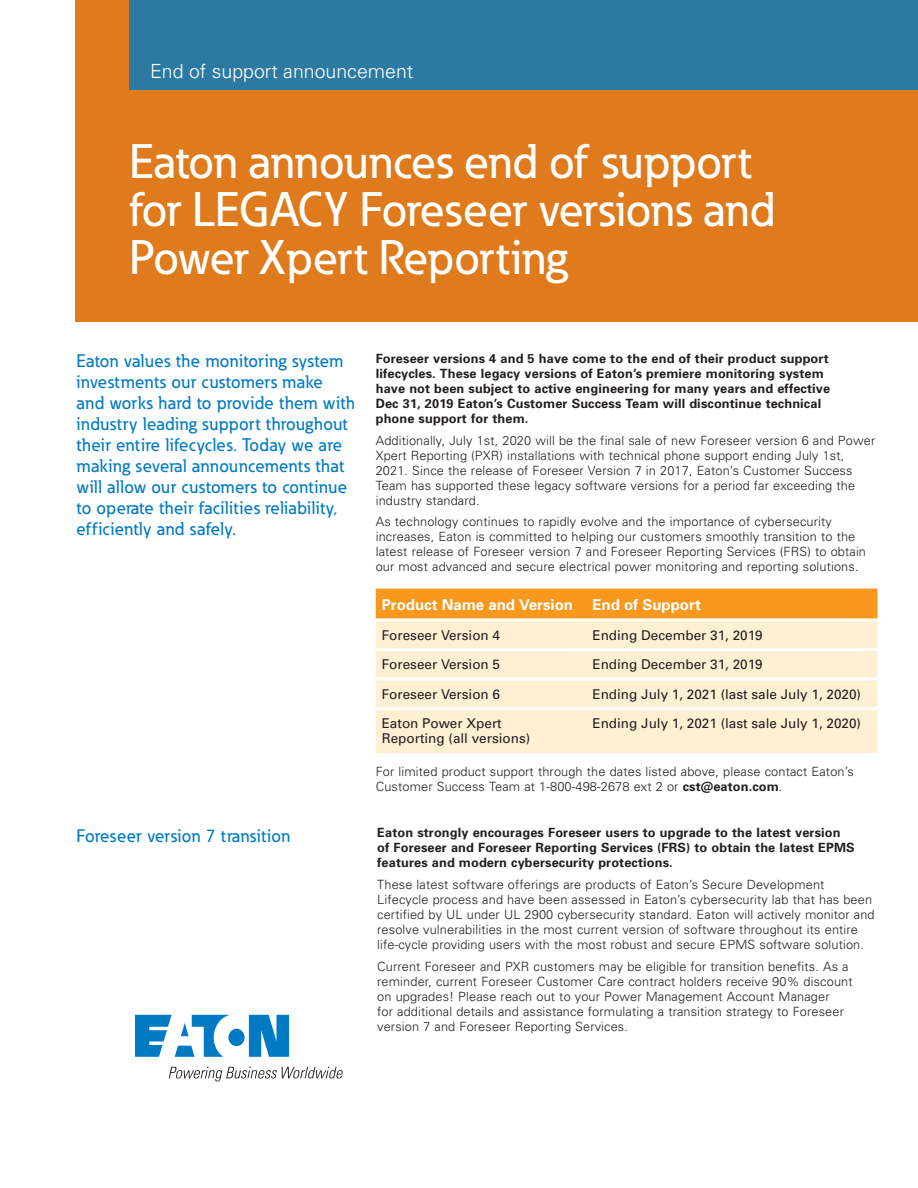
<style>
.page{position:relative;width:918px;height:1188px;background:#fff}
.page>*{position:absolute;margin:0;border:0;box-sizing:border-box;transform-origin:0 0}
._01_Headline___ADJ_C{font:500 48px/48px "Eaton";color:#fff}
._00_Product__Line_2{font:300 19.5px "Univers";color:#fff}
._01_Overview__11_pt{font:500 18px/21px "Eaton";letter-spacing:.02em;color:#007ac3}
.t1{font:700 15px "Univers";color:#fff}
.t2{font:13.5px/15px "Univers";color:#231f20}
._01_Overview__11_pt-2{font:300 12.75px/15px "Univers";letter-spacing:.01em;color:#231f20}
._01_Overview__11_pt-3{font:700 12.75px/15px "Univers";letter-spacing:.01em;color:#231f20}
.s1{font-weight:700}
</style>
<div class="page">
<div style="left:376px;top:589px;width:502px;height:31px;background:#f8981d"></div>
<div style="left:376px;top:620px;width:502px;height:133px;background:#fff0d3"></div>
<hr style="left:376px;top:618px;width:210px;height:3px;background:#fff">
<hr style="left:586px;top:618px;width:291px;height:3px;background:#fff">
<hr style="left:376px;top:648px;width:210px;height:3px;background:#fff">
<hr style="left:586px;top:648px;width:291px;height:3px;background:#fff">
<hr style="left:376px;top:678px;width:210px;height:3px;background:#fff">
<hr style="left:586px;top:678px;width:291px;height:3px;background:#fff">
<hr style="left:376px;top:707px;width:210px;height:3px;background:#fff">
<hr style="left:586px;top:707px;width:291px;height:3px;background:#fff">
<div style="left:75px;top:0;width:843px;height:322px;background:#df7b1c"></div>
<div style="left:129px;top:0;width:789px;height:90px;background:#2c7aa1"></div>
<svg style="left:135px;top:1015px;width:154px;height:42px"></svg>
<svg style="left:169px;top:1067px;width:174px;height:14px"></svg>
<p class="_00_Product__Line_2" style="left:150px;top:59px;width:265px">End of support announcement</p>
<p class="_01_Headline___ADJ_C" style="left:129px;top:137px;width:648px">Eaton announces end of support for LEGACY Foreseer versions and<br>Power Xpert Reporting</p>
<p class="_01_Overview__11_pt" style="left:76px;top:350px;width:280px">Eaton values the monitoring system investments our customers make and works hard to provide them with industry leading support throughout their entire lifecycles. Today we are making several announcements that will allow our customers to continue to operate their facilities reliability, efficiently and safely.</p>
<p class="_01_Overview__11_pt" style="left:76px;top:825px;width:215px">Foreseer version 7 transition</p>
<p class="_01_Overview__11_pt-3" style="left:376px;top:351px;width:456px">Foreseer versions 4 and 5 have come to the end of their product support lifecycles. These legacy versions of Eaton’s premiere monitoring system have not been subject to active engineering for many years and effective Dec 31, 2019 Eaton’s Customer Success Team will discontinue technical phone support for them.</p>
<p class="_01_Overview__11_pt-2" style="left:376px;top:433px;width:501px">Additionally, July 1st, 2020 will be the final sale of new Foreseer version 6 and Power Xpert Reporting (PXR) installations with technical phone support ending July 1st, 2021. Since the release of Foreseer Version 7 in 2017, Eaton’s Customer Success Team has supported these legacy software versions for a period far exceeding the industry standard.</p>
<p class="_01_Overview__11_pt-2" style="left:376px;top:514px;width:492px">As technology continues to rapidly evolve and the importance of cybersecurity increases, Eaton is committed to helping our customers smoothly transition to the latest release of Foreseer version 7 and Foreseer Reporting Services (FRS) to obtain our most advanced and secure electrical power monitoring and reporting solutions.</p>
<p class="t1" style="left:382px;top:596px;width:193px">Product Name and Version</p>
<p class="t1" style="left:592px;top:596px;width:110px">End of Support</p>
<p class="t2" style="left:382px;top:628px;width:120px">Foreseer Version 4</p>
<p class="t2" style="left:592px;top:628px;width:172px">Ending December 31, 2019</p>
<p class="t2" style="left:382px;top:657px;width:120px">Foreseer Version 5</p>
<p class="t2" style="left:592px;top:657px;width:172px">Ending December 31, 2019</p>
<p class="t2" style="left:382px;top:687px;width:120px">Foreseer Version 6</p>
<p class="t2" style="left:592px;top:687px;width:270px">Ending July 1, 2021 (last sale July 1, 2020)</p>
<p class="t2" style="left:382px;top:716px;width:150px">Eaton Power Xpert<br>Reporting (all versions)</p>
<p class="t2" style="left:592px;top:716px;width:270px">Ending July 1, 2021 (last sale July 1, 2020)</p>
<p class="_01_Overview__11_pt-2" style="left:376px;top:764px;width:480px">For limited product support through the dates listed above, please contact Eaton’s<br>Customer Success Team at 1-800-498-2678 ext 2 or <span class="s1">cst@eaton.com</span>.</p>
<p class="_01_Overview__11_pt-3" style="left:377px;top:825px;width:479px">Eaton strongly encourages Foreseer users to upgrade to the latest version of Foreseer and Foreseer Reporting Services (FRS) to obtain the latest EPMS features and modern cybersecurity protections.</p>
<p class="_01_Overview__11_pt-2" style="left:377px;top:877px;width:499px">These latest software offerings are products of Eaton’s Secure Development Lifecycle process and have been assessed in Eaton’s cybersecurity lab that has been certified by UL under UL 2900 cybersecurity standard. Eaton will actively monitor and resolve vulnerabilities in the most current version of software throughout its entire life-cycle providing users with the most robust and secure EPMS software solution.</p>
<p class="_01_Overview__11_pt-2" style="left:377px;top:959px;width:477px">Current Foreseer and PXR customers may be eligible for transition benefits. As a reminder, current Foreseer Customer Care contract holders receive 90% discount on upgrades! Please reach out to your Power Management Account Manager<br>for additional details and assistance formulating a transition strategy to Foreseer version 7 and Foreseer Reporting Services.</p>
</div>
